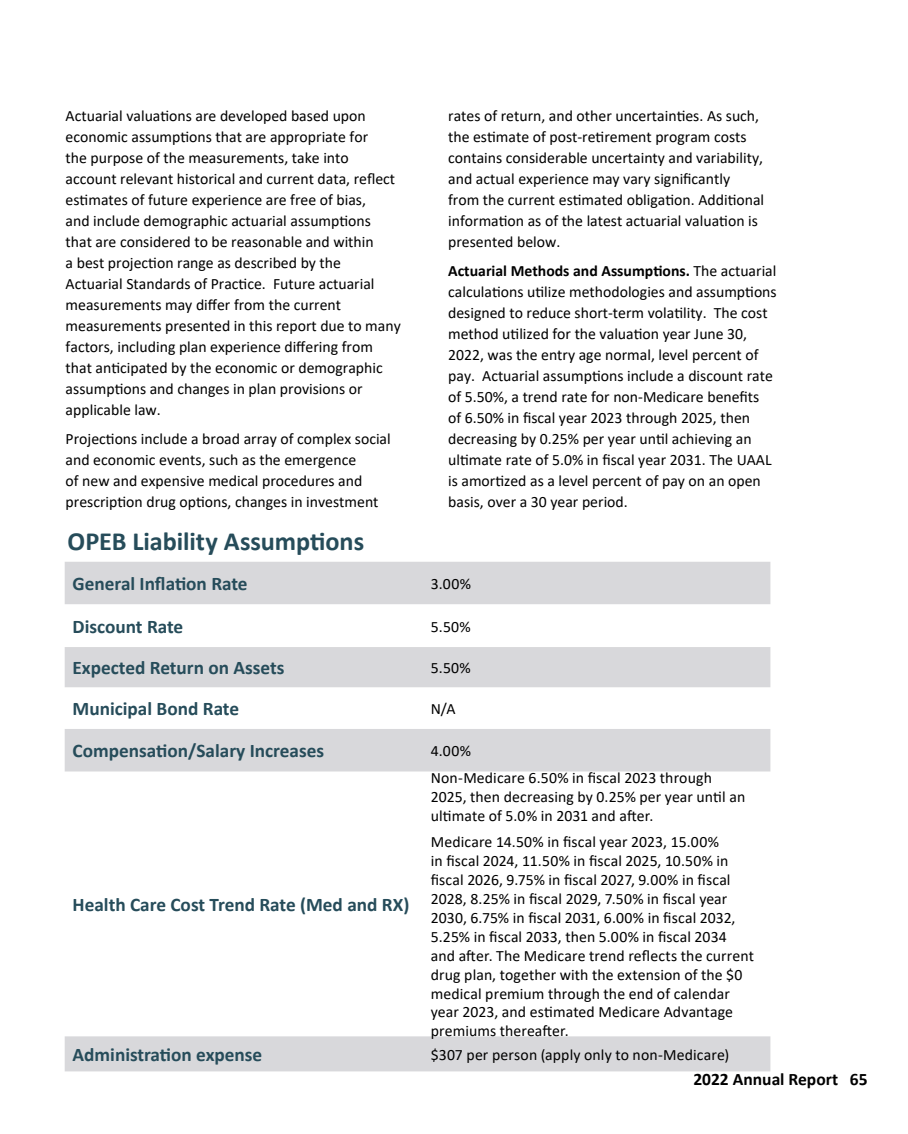
<style>
.page{position:relative;width:908px;height:1134px;background:#fff}
.page>*{position:absolute;margin:0;border:0;box-sizing:border-box;transform-origin:0 0}
.t1{font:700 26.25px "Calibri";letter-spacing:-.005em;color:#264c5a}
.t2{font:700 19.25px "Calibri";color:#264c5a}
.t3{font:700 17.5px "Calibri";color:#000}
.t4{font:15.75px/21px "Calibri";color:#000}
.s1{font-weight:700}
</style>
<div class="page">
<svg style="left:65px;top:562px;width:705px;height:509px"></svg>
<p class="t4" style="left:66px;top:105px;width:336px">Actuarial valuations are developed based upon economic assumptions that are appropriate for<br>the purpose of the measurements, take into account relevant historical and current data, reflect estimates of future experience are free of bias,<br>and include demographic actuarial assumptions that are considered to be reasonable and within<br>a best projection range as described by the Actuarial Standards of Practice. Future actuarial measurements may differ from the current measurements presented in this report due to many factors, including plan experience differing from that anticipated by the economic or demographic assumptions and changes in plan provisions or applicable law.</p>
<p class="t4" style="left:66px;top:428px;width:326px">Projections include a broad array of complex social and economic events, such as the emergence<br>of new and expensive medical procedures and prescription drug options, changes in investment</p>
<h1 class="t1" style="left:68px;top:523px;width:298px">OPEB Liability Assumptions</h1>
<p class="t4" style="left:448px;top:105px;width:317px">rates of return, and other uncertainties. As such, the estimate of post-retirement program costs contains considerable uncertainty and variability, and actual experience may vary significantly from the current estimated obligation. Additional information as of the latest actuarial valuation is presented below.</p>
<p class="t4" style="left:448px;top:260px;width:330px"><span class="s1">Actuarial Methods and Assumptions.</span> The actuarial calculations utilize methodologies and assumptions designed to reduce short-term volatility. The cost method utilized for the valuation year June 30, 2022, was the entry age normal, level percent of pay. Actuarial assumptions include a discount rate of 5.50%, a trend rate for non-Medicare benefits<br>of 6.50% in fiscal year 2023 through 2025, then decreasing by 0.25% per year until achieving an ultimate rate of 5.0% in fiscal year 2031. The UAAL is amortized as a level percent of pay on an open basis, over a 30 year period.</p>
<p class="t2" style="left:73px;top:570px;width:176px">General Inflation Rate</p>
<p class="t4" style="left:430px;top:573px;width:42px">3.00%</p>
<p class="t2" style="left:73px;top:613px;width:112px">Discount Rate</p>
<p class="t4" style="left:430px;top:615px;width:41px">5.50%</p>
<p class="t2" style="left:73px;top:654px;width:213px">Expected Return on Assets</p>
<p class="t4" style="left:430px;top:657px;width:41px">5.50%</p>
<p class="t2" style="left:73px;top:695px;width:168px">Municipal Bond Rate</p>
<p class="t4" style="left:430px;top:698px;width:26px">N/A</p>
<p class="t2" style="left:73px;top:737px;width:253px">Compensation/Salary Increases</p>
<p class="t4" style="left:430px;top:740px;width:42px">4.00%</p>
<p class="t2" style="left:73px;top:891px;width:338px">Health Care Cost Trend Rate (Med and RX)</p>
<p class="t4" style="left:430px;top:768px;width:316px;line-height:18.9px">Non-Medicare 6.50% in fiscal 2023 through<br>2025, then decreasing by 0.25% per year until an ultimate of 5.0% in 2031 and after.</p>
<p class="t4" style="left:430px;top:832px;width:324px;line-height:18.9px">Medicare 14.50% in fiscal year 2023, 15.00%<br>in fiscal 2024, 11.50% in fiscal 2025, 10.50% in fiscal 2026, 9.75% in fiscal 2027, 9.00% in fiscal 2028, 8.25% in fiscal 2029, 7.50% in fiscal year 2030, 6.75% in fiscal 2031, 6.00% in fiscal 2032, 5.25% in fiscal 2033, then 5.00% in fiscal 2034 and after. The Medicare trend reflects the current drug plan, together with the extension of the $0 medical premium through the end of calendar year 2023, and estimated Medicare Advantage premiums thereafter.</p>
<p class="t2" style="left:73px;top:1041px;width:191px">Administration expense</p>
<p class="t4" style="left:430px;top:1044px;width:300px">$307 per person (apply only to non-Medicare)</p>
<p class="t3" style="left:693px;top:1066px;width:176px">2022 Annual Report 65</p>
</div>
